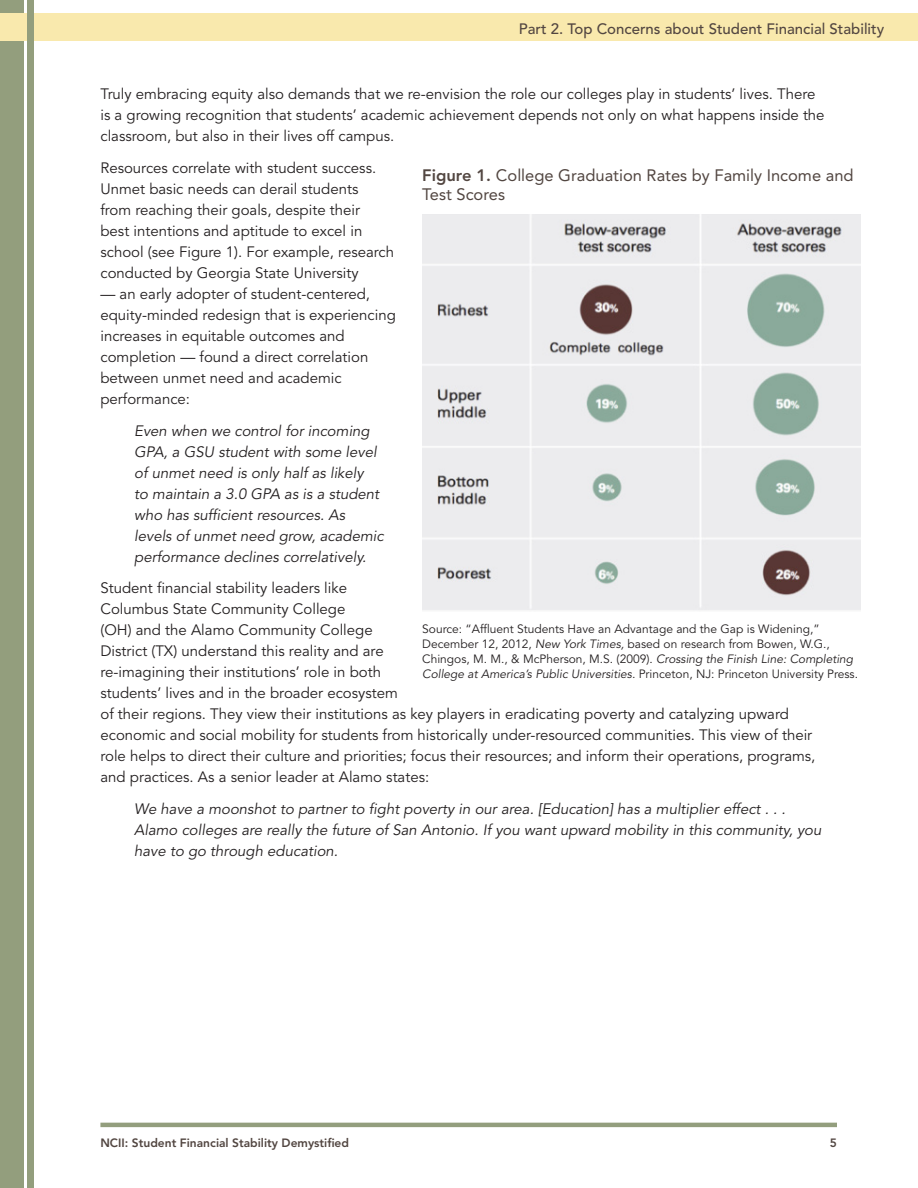
<style>
.page{position:relative;width:918px;height:1188px;background:#fff}
.page>*{position:absolute;margin:0;border:0;box-sizing:border-box;transform-origin:0 0}
.figure_title{font:16.5px/18.9px "Avenir LT Std";color:#524641}
.body{font:15px/21px "Avenir LT Std";color:#231f20}
.body_quote{font:italic 15px/21px "Avenir LT Std";color:#231f20}
.Green_subhead{font:500 15px "Avenir LT Std";color:#524641}
.footnote{font:12px/15px "Avenir LT Std";color:#231f20}
.t1{font:800 12px "Avenir LT Std";color:#524641}
.s1{font-weight:800}
.s2{font-style:italic}
</style>
<div class="page">
<hr style="left:100px;top:1123px;width:737px;height:4px;background:#939e7d">
<div style="left:0;top:0;width:23px;height:1188px;background:#939e7d"></div>
<div style="left:0;top:13px;width:918px;height:28px;background:#f9e9ad"></div>
<div style="left:27px;top:0;width:7px;height:1188px;background:#939e7d"></div>
<img style="left:422px;top:214px;width:439px;height:396px">
<p class="Green_subhead" style="left:519px;top:20px;width:367px">Part 2. Top Concerns about Student Financial Stability</p>
<p class="body" style="left:100px;top:84px;width:726px">Truly embracing equity also demands that we re-envision the role our colleges play in students’ lives. There is a growing recognition that students’ academic achievement depends not only on what happens inside the classroom, but also in their lives off campus.</p>
<p class="body" style="left:100px;top:158px;width:295px">Resources correlate with student success.<br>Unmet basic needs can derail students<br>from reaching their goals, despite their<br>best intentions and aptitude to excel in school (see Figure 1). For example, research conducted by Georgia State University</p>
<p class="body" style="left:100px;top:284px;width:297px">— an early adopter of student-centered, equity-minded redesign that is experiencing increases in equitable outcomes and completion — found a direct correlation between unmet need and academic performance:</p>
<p class="body_quote" style="left:134px;top:420px;width:251px">Even when we control for incoming GPA, a GSU student with some level of unmet need is only half as likely<br>to maintain a 3.0 GPA as is a student who has sufficient resources. As levels of unmet need grow, academic performance declines correlatively.</p>
<p class="body" style="left:100px;top:578px;width:717px">Student financial stability leaders like<br>Columbus State Community College<br>(OH) and the Alamo Community College<br>District (TX) understand this reality and are<br>re-imagining their institutions’ role in both<br>students’ lives and in the broader ecosystem<br>of their regions. They view their institutions as key players in eradicating poverty and catalyzing upward economic and social mobility for students from historically under-resourced communities. This view of their role helps to direct their culture and priorities; focus their resources; and inform their operations, programs, and practices. As a senior leader at Alamo states:</p>
<p class="body_quote" style="left:134px;top:799px;width:689px">We have a moonshot to partner to fight poverty in our area. [Education] has a multiplier effect . . .<br>Alamo colleges are really the future of San Antonio. If you want upward mobility in this community, you have to go through education.</p>
<p class="figure_title" style="left:422px;top:166px;width:433px"><span class="s1">Figure 1.</span> College Graduation Rates by Family Income and<br>Test Scores</p>
<p class="footnote" style="left:422px;top:621px;width:437px">Source: “Affluent Students Have an Advantage and the Gap is Widening,” December 12, 2012, <span class="s2">New York Times,</span> based on research from Bowen, W.G., Chingos, M. M., &amp; McPherson, M.S. (2009). <span class="s2">Crossing the Finish Line: Completing College at America’s Public Universities.</span> Princeton, NJ: Princeton University Press.</p>
<p class="t1" style="left:100px;top:1136px;width:250px">NCII: Student Financial Stability Demystified</p>
<p class="t1" style="left:830px;top:1136px;width:9px">5</p>
</div>
